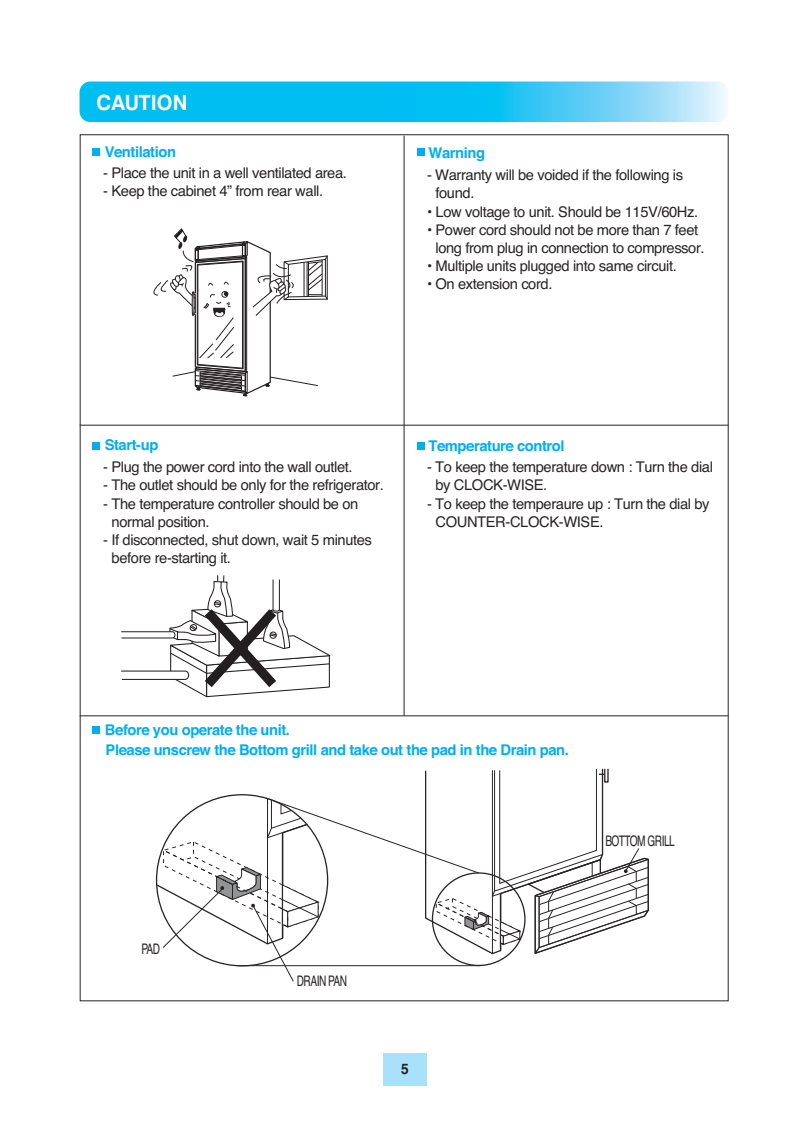
<style>
.page{position:relative;width:810px;height:1134px;background:#fff}
.page>*{position:absolute;margin:0;border:0;box-sizing:border-box;transform-origin:0 0}
.t1{font:700 21px "Swiss 721 BT";color:#fff;scale:.95 1}
.t2{font:700 15px "Swiss 721 BT";color:#231f20;scale:.9 1}
.t3{font:14.7px/18.1px "Helvetica";letter-spacing:-.03em;color:#282425}
.t4{font:700 14.7px/20px "Helvetica";letter-spacing:-.03em;color:#00aeef}
.t5{font:14.55px "Helvetica";letter-spacing:-.05em;color:#282425;scale:.7 1}
</style>
<div class="page">
<div style="left:383px;top:1053px;width:44px;height:33px;background:#aae1fa"></div>
<svg style="left:80px;top:82px;width:648px;height:40px;background:#2ac6f4"></svg>
<div style="left:92px;top:149px;width:7px;height:7px;background:#00aeef"></div>
<div style="left:417px;top:149px;width:7px;height:7px;background:#00aeef"></div>
<div style="left:92px;top:443px;width:7px;height:7px;background:#00aeef"></div>
<div style="left:92px;top:726px;width:7px;height:7px;background:#00aeef"></div>
<div style="left:417px;top:443px;width:7px;height:7px;background:#00aeef"></div>
<svg style="left:121px;top:575px;width:210px;height:123px"></svg>
<svg style="left:153px;top:228px;width:175px;height:169px"></svg>
<hr style="left:80px;top:425px;width:648px;height:1px;background:#282425">
<hr style="left:404px;top:136px;width:1px;height:580px;background:#282425">
<hr style="left:80px;top:716px;width:648px;height:1px;background:#282425">
<svg style="left:155px;top:768px;width:494px;height:214px"></svg>
<hr style="left:237px;top:965px;width:243px;height:1px;background:#282425">
<h1 class="t1" style="left:96px;top:90px;width:97px">CAUTION</h1>
<p class="t4" style="left:105px;top:143px;width:73px">Ventilation</p>
<p class="t3" style="left:103px;top:165px;width:245px">- Place the unit in a well ventilated area.</p>
<p class="t3" style="left:103px;top:183px;width:221px">- Keep the cabinet 4” from rear wall.</p>
<p class="t4" style="left:429px;top:144px;width:58px">Warning</p>
<p class="t3" style="left:435px;top:167px;width:249px;text-indent:-8px">- Warranty will be voided if the following is found.</p>
<p class="t3" style="left:427px;top:204px;width:273px">• Low voltage to unit. Should be 115V/60Hz.</p>
<p class="t3" style="left:427px;top:222px;width:279px;text-align:center">• Power cord should not be more than 7 feet long from plug in connection to compressor.</p>
<p class="t3" style="left:427px;top:258px;width:251px">• Multiple units plugged into same circuit.</p>
<p class="t3" style="left:427px;top:276px;width:127px">• On extension cord.</p>
<p class="t4" style="left:105px;top:436px;width:55px">Start-up</p>
<p class="t3" style="left:103px;top:459px;width:251px">- Plug the power cord into the wall outlet.</p>
<p class="t3" style="left:103px;top:478px;width:282px">- The outlet should be only for the refrigerator.</p>
<p class="t3" style="left:112px;top:496px;width:248px;text-indent:-8px">- The temperature controller should be on normal position.</p>
<p class="t3" style="left:112px;top:532px;width:262px;text-indent:-8px">- If disconnected, shut down, wait 5 minutes before re-starting it.</p>
<p class="t4" style="left:429px;top:437px;width:138px">Temperature control</p>
<p class="t3" style="left:435px;top:459px;width:279px;text-indent:-8px">- To keep the temperature down : Turn the dial by CLOCK-WISE.</p>
<p class="t3" style="left:435px;top:496px;width:276px;text-indent:-8px">- To keep the temperaure up : Turn the dial by<br>COUNTER-CLOCK-WISE.</p>
<p class="t4" style="left:105px;top:722px;width:466px">Before you operate the unit.<br>Please unscrew the Bottom grill and take out the pad in the Drain pan.</p>
<p class="t5" style="left:605px;top:836px;width:101px">BOTTOM GRILL</p>
<p class="t5" style="left:141px;top:944px;width:28px">PAD</p>
<p class="t5" style="left:297px;top:976px;width:73px">DRAIN PAN</p>
<p class="t2" style="left:401px;top:1060px;width:10px">5</p>
</div>
